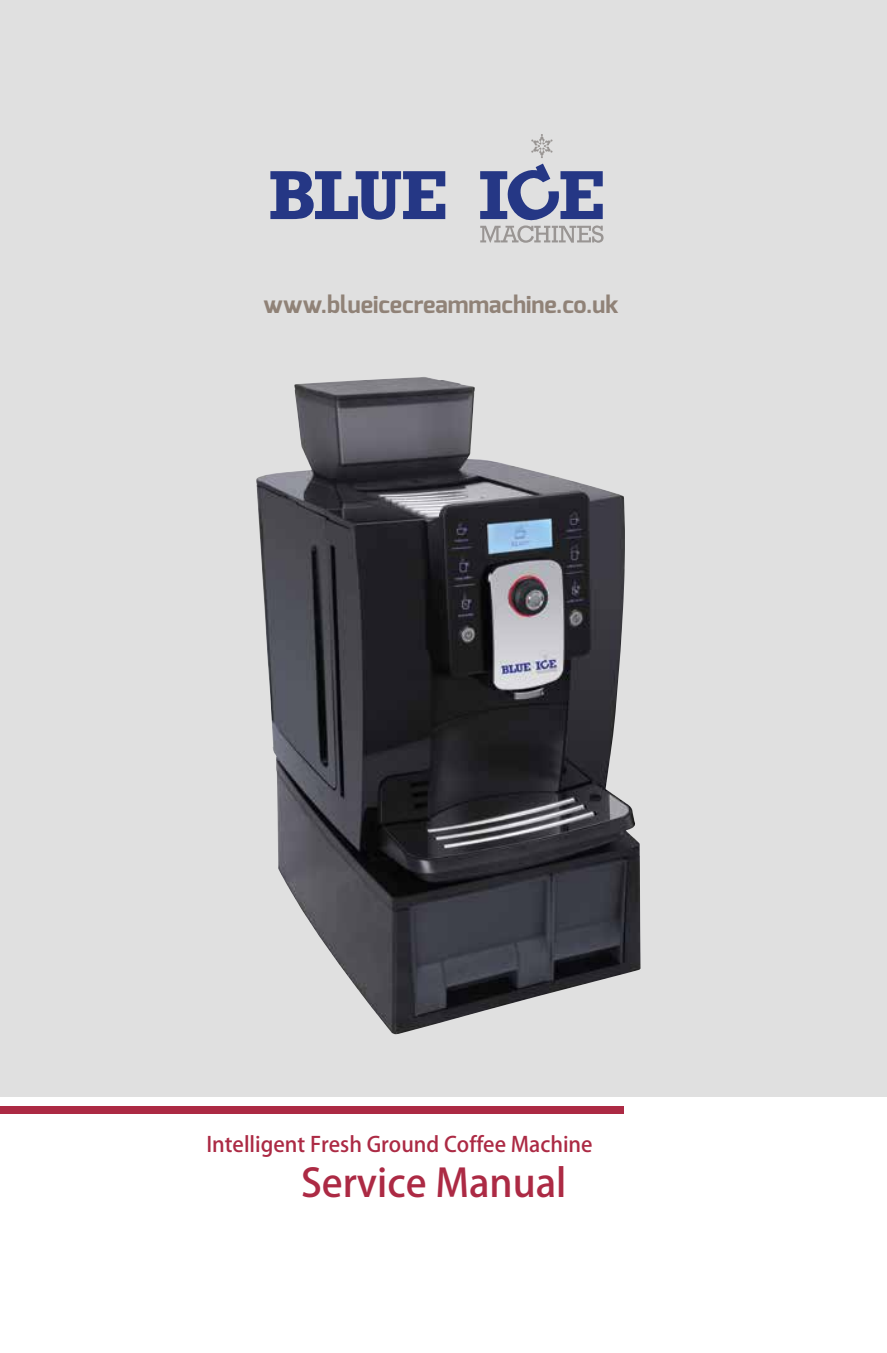
<style>
.page{position:relative;width:887px;height:1353px;background:#fff}
.page>*{position:absolute;margin:0;border:0;box-sizing:border-box;transform-origin:0 0}
.t1{font:38.5px "FZLTKHK GBK1 0 GBK EUC H";color:#ac2a44}
.t2{font:700 23.62px "Exo";color:#908277}
.t3{font:21px "FZLTKHK GBK1 0 GBK EUC H";color:#ac2a44}
</style>
<div class="page">
<div style="left:0;top:1106px;width:623px;height:8px;background:#ac2a44"></div>
<div style="left:0;top:0;width:887px;height:1096px;background:#e0e0e0"></div>
<img style="left:256px;top:377px;width:384px;height:657px">
<svg style="left:531px;top:134px;width:21px;height:24px"></svg>
<svg style="left:270px;top:171px;width:175px;height:49px"></svg>
<svg style="left:480px;top:164px;width:123px;height:79px"></svg>
<p class="t2" style="left:263px;top:289px;width:357px">www.blueicecreammachine.co.uk</p>
<p class="t3" style="left:206px;top:1131px;width:388px">Intelligent Fresh Ground Coffee Machine</p>
<h1 class="t1" style="left:301px;top:1159px;width:267px">Service Manual</h1>
</div>
